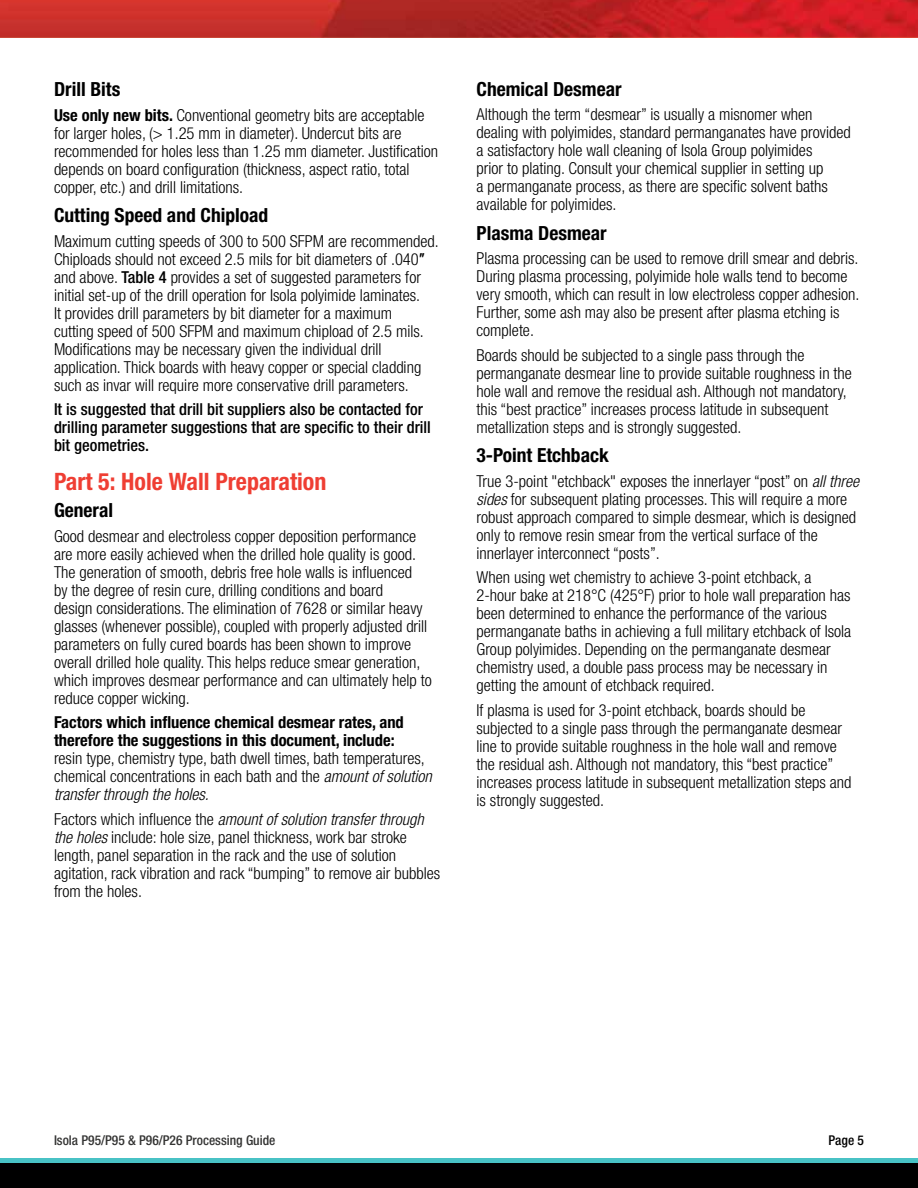
<style>
.page{position:relative;width:918px;height:1188px;background:#fff}
.page>*{position:absolute;margin:0;border:0;box-sizing:border-box;transform-origin:0 0}
.t1{font:700 condensed 24px "Helvetica Neue";color:#ef3e33}
.t2{font:700 condensed 19.5px "Helvetica Neue";color:#000}
.t3{font:300 condensed 16.5px/18px "Helvetica Neue";color:#000}
.t4{font:500 condensed 16.5px/18px "Helvetica Neue";color:#000}
.t5{font:700 condensed 16.5px/18px "Helvetica Neue";color:#000}
.t6{font:500 condensed 13.5px "Helvetica Neue";color:#343433}
.t7{font:500 condensed 13.5px "Helvetica Neue";color:#000}
.s1{font-weight:700}
.s2{font-family:"Arial";font-weight:400;font-stretch:normal}
.s3{font-weight:500}
.s4{font-style:italic}
</style>
<div class="page">
<div style="left:0;top:1163px;width:918px;height:25px;background:#000"></div>
<div style="left:0;top:1158px;width:918px;height:5px;background:#48c2c5"></div>
<img style="left:0;top:0;width:918px;height:38px">
<p class="t2" style="left:54px;top:77px;width:68px">Drill Bits</p>
<p class="t3" style="left:54px;top:106px;width:386px"><span class="s1">Use only new bits.</span> Conventional geometry bits are acceptable for larger holes, (&gt; 1.25 mm in diameter). Undercut bits are recommended for holes less than 1.25 mm diameter. Justification depends on board configuration (thickness, aspect ratio, total copper, etc.) and drill limitations.</p>
<p class="t2" style="left:54px;top:204px;width:216px">Cutting Speed and Chipload</p>
<p class="t3" style="left:54px;top:232px;width:386px">Maximum cutting speeds of 300 to 500 SFPM are recommended.<br>Chiploads should not exceed 2.5 mils for bit diameters of .040<span class="s2">″ </span>and above. <span class="s3">Table 4</span> provides a set of suggested parameters for initial set-up of the drill operation for Isola polyimide laminates.<br>It provides drill parameters by bit diameter for a maximum<br>cutting speed of 500 SFPM and maximum chipload of 2.5 mils.<br>Modifications may be necessary given the individual drill application. Thick boards with heavy copper or special cladding such as invar will require more conservative drill parameters.</p>
<p class="t4" style="left:54px;top:400px;width:378px">It is suggested that drill bit suppliers also be contacted for drilling parameter suggestions that are specific to their drill bit geometries.</p>
<h1 class="t1" style="left:54px;top:467px;width:274px">Part 5: Hole Wall Preparation</h1>
<p class="t2" style="left:54px;top:499px;width:61px">General</p>
<p class="t3" style="left:54px;top:527px;width:379px">Good desmear and electroless copper deposition performance are more easily achieved when the drilled hole quality is good.<br>The generation of smooth, debris free hole walls is influenced<br>by the degree of resin cure, drilling conditions and board<br>design considerations. The elimination of 7628 or similar heavy glasses (whenever possible), coupled with properly adjusted drill parameters on fully cured boards has been shown to improve overall drilled hole quality. This helps reduce smear generation, which improves desmear performance and can ultimately help to reduce copper wicking.</p>
<p class="t5" style="left:54px;top:713px;width:351px">Factors which influence chemical desmear rates, and therefore the suggestions in this document, include:</p>
<p class="t3" style="left:54px;top:749px;width:379px">resin type, chemistry type, bath dwell times, bath temperatures, chemical concentrations in each bath and the <span class="s4">amount of solution transfer through the holes.</span></p>
<p class="t3" style="left:54px;top:810px;width:388px">Factors which influence the <span class="s4">amount of solution transfer through the holes</span> include: hole size, panel thickness, work bar stroke length, panel separation in the rack and the use of solution agitation, rack vibration and rack “bumping” to remove air bubbles from the holes.</p>
<p class="t2" style="left:477px;top:77px;width:147px">Chemical Desmear</p>
<p class="t3" style="left:477px;top:105px;width:376px">Although the term “desmear” is usually a misnomer when dealing with polyimides, standard permanganates have provided a satisfactory hole wall cleaning of Isola Group polyimides<br>prior to plating. Consult your chemical supplier in setting up<br>a permanganate process, as there are specific solvent baths available for polyimides.</p>
<p class="t2" style="left:477px;top:221px;width:132px">Plasma Desmear</p>
<p class="t3" style="left:477px;top:249px;width:384px">Plasma processing can be used to remove drill smear and debris.<br>During plasma processing, polyimide hole walls tend to become very smooth, which can result in low electroless copper adhesion.<br>Further, some ash may also be present after plasma etching is complete.</p>
<p class="t3" style="left:477px;top:346px;width:377px">Boards should be subjected to a single pass through the permanganate desmear line to provide suitable roughness in the hole wall and remove the residual ash. Although not mandatory, this “best practice” increases process latitude in subsequent metallization steps and is strongly suggested.</p>
<p class="t2" style="left:477px;top:444px;width:134px">3-Point Etchback</p>
<p class="t3" style="left:477px;top:472px;width:384px">True 3-point "etchback" exposes the innerlayer “post” on <span class="s4">all three sides</span> for subsequent plating processes. This will require a more robust approach compared to simple desmear, which is designed only to remove resin smear from the vertical surface of the innerlayer interconnect “posts”.</p>
<p class="t3" style="left:477px;top:568px;width:376px">When using wet chemistry to achieve 3-point etchback, a 2-hour bake at 218°C (425°F) prior to hole wall preparation has been determined to enhance the performance of the various permanganate baths in achieving a full military etchback of Isola Group polyimides. Depending on the permanganate desmear chemistry used, a double pass process may be necessary in getting the amount of etchback required.</p>
<p class="t3" style="left:477px;top:701px;width:377px">If plasma is used for 3-point etchback, boards should be subjected to a single pass through the permanganate desmear line to provide suitable roughness in the hole wall and remove the residual ash. Although not mandatory, this “best practice” increases process latitude in subsequent metallization steps and is strongly suggested.</p>
<p class="t6" style="left:54px;top:1132px;width:223px">Isola P95/P95 &amp; P96/P26 Processing Guide</p>
<p class="t7" style="left:829px;top:1132px;width:37px">Page 5</p>
</div>
